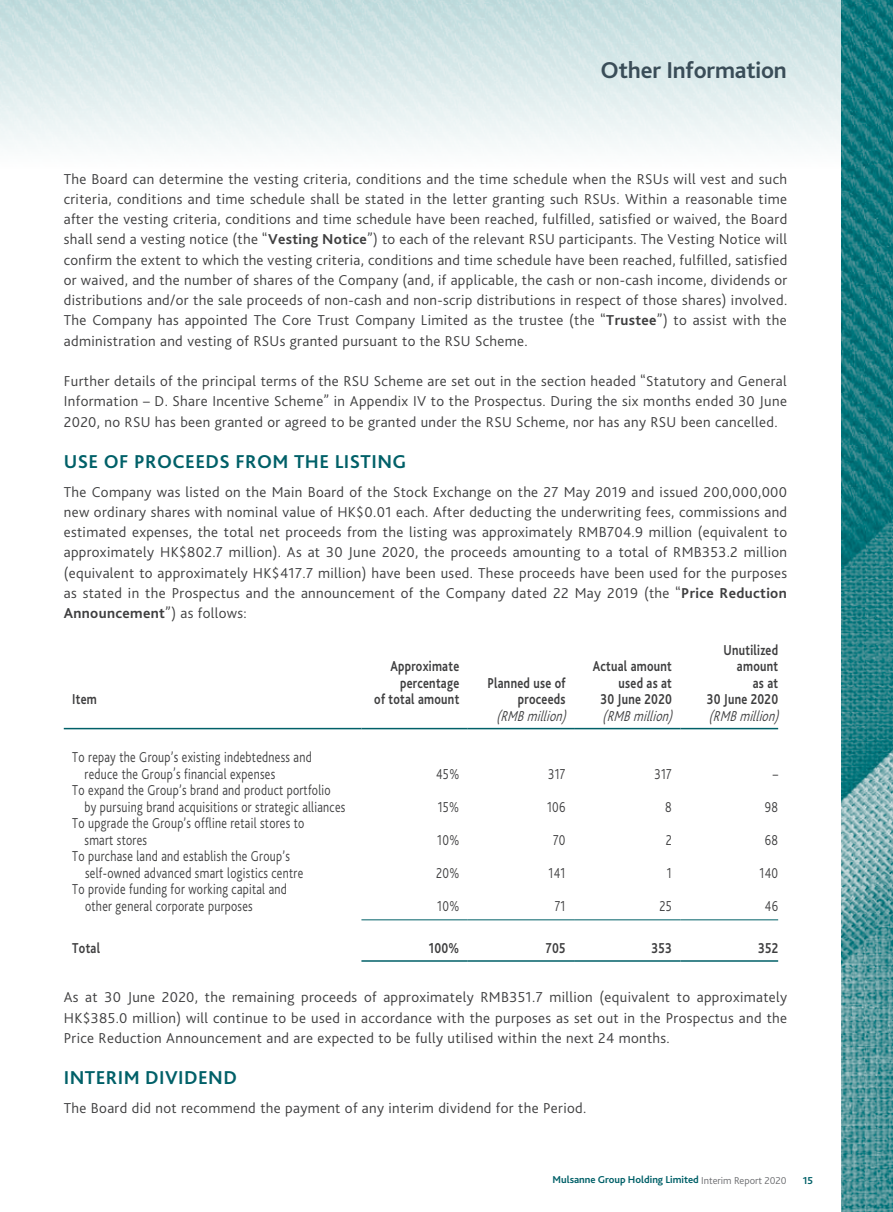
<style>
.page{position:relative;width:893px;height:1212px;background:#fff}
.page>*{position:absolute;margin:0;border:0;box-sizing:border-box;transform-origin:0 0}
.t1{font:700 24px "Bliss 2";letter-spacing:-.01em;color:#3a4d58}
.t2{font:700 19.5px "Bliss 2";letter-spacing:.02em;color:#006068}
.t3{font:300 15px/20.2px "Bliss 2";letter-spacing:.025em;color:#3e3e3f;text-align:justify}
.t4{font:300 15px/16.5px "Bliss 2";letter-spacing:.025em;color:#3e3e3f;scale:.8 1}
.t5{font:700 15px/16.5px "Bliss 2";letter-spacing:.02em;color:#3e3e3f;text-align:right;scale:.8 1}
.t6{font:italic 300 15px "Bliss 2";color:#3e3e3f;scale:.8 1}
.t7{font:700 10.5px "Bliss 2";color:#006068}
.s1{font-weight:700}
.s2{font-weight:300;color:#6c6d70}
</style>
<div class="page">
<img style="left:0;top:0;width:842px;height:170px">
<img style="left:842px;top:0;width:51px;height:1212px">
<hr style="left:64px;top:728px;width:297px;height:1px;background:#006068">
<hr style="left:361px;top:728px;width:107px;height:1px;background:#006068">
<hr style="left:468px;top:728px;width:106px;height:1px;background:#006068">
<hr style="left:574px;top:728px;width:106px;height:1px;background:#006068">
<hr style="left:680px;top:728px;width:98px;height:1px;background:#006068">
<hr style="left:361px;top:919px;width:107px;height:1px;background:#006068">
<hr style="left:468px;top:919px;width:106px;height:1px;background:#006068">
<hr style="left:574px;top:919px;width:106px;height:1px;background:#006068">
<hr style="left:680px;top:919px;width:98px;height:1px;background:#006068">
<hr style="left:361px;top:960px;width:107px;height:2px;background:#006068">
<hr style="left:468px;top:960px;width:106px;height:2px;background:#006068">
<hr style="left:574px;top:960px;width:106px;height:2px;background:#006068">
<hr style="left:680px;top:960px;width:98px;height:2px;background:#006068">
<h1 class="t1" style="left:601px;top:55px;width:188px">Other Information</h1>
<p class="t3" style="left:64px;top:168px;width:725px">The Board can determine the vesting criteria, conditions and the time schedule when the RSUs will vest and such criteria, conditions and time schedule shall be stated in the letter granting such RSUs. Within a reasonable time after the vesting criteria, conditions and time schedule have been reached, fulfilled, satisfied or waived, the Board shall send a vesting notice (the “<span class="s1">Vesting Notice</span>”) to each of the relevant RSU participants. The Vesting Notice will confirm the extent to which the vesting criteria, conditions and time schedule have been reached, fulfilled, satisfied or waived, and the number of shares of the Company (and, if applicable, the cash or non-cash income, dividends or distributions and/or the sale proceeds of non-cash and non-scrip distributions in respect of those shares) involved.<br>The Company has appointed The Core Trust Company Limited as the trustee (the “<span class="s1">Trustee</span>”) to assist with the administration and vesting of RSUs granted pursuant to the RSU Scheme.</p>
<p class="t3" style="left:64px;top:370px;width:725px">Further details of the principal terms of the RSU Scheme are set out in the section headed “Statutory and General Information – D. Share Incentive Scheme” in Appendix IV to the Prospectus. During the six months ended 30 June 2020, no RSU has been granted or agreed to be granted under the RSU Scheme, nor has any RSU been cancelled.</p>
<h2 class="t2" style="left:64px;top:449px;width:344px">USE OF PROCEEDS FROM THE LISTING</h2>
<p class="t3" style="left:64px;top:481px;width:725px">The Company was listed on the Main Board of the Stock Exchange on the 27 May 2019 and issued 200,000,000 new ordinary shares with nominal value of HK$0.01 each. After deducting the underwriting fees, commissions and estimated expenses, the total net proceeds from the listing was approximately RMB704.9 million (equivalent to approximately HK$802.7 million). As at 30 June 2020, the proceeds amounting to a total of RMB353.2 million (equivalent to approximately HK$417.7 million) have been used. These proceeds have been used for the purposes as stated in the Prospectus and the announcement of the Company dated 22 May 2019 (the “<span class="s1">Price Reduction Announcement</span>”) as follows:</p>
<p class="t5" style="left:72px;top:691px;width:32px">Item</p>
<p class="t4" style="left:85px;top:749px;width:286px;text-indent:-12px">To repay the Group’s existing indebtedness and reduce the Group’s financial expenses</p>
<p class="t4" style="left:85px;top:782px;width:328px;text-indent:-12px">To expand the Group’s brand and product portfolio by pursuing brand acquisitions or strategic alliances</p>
<p class="t4" style="left:85px;top:815px;width:276px;text-indent:-12px">To upgrade the Group’s offline retail stores to smart stores</p>
<p class="t4" style="left:85px;top:848px;width:274px;text-indent:-13px">To purchase land and establish the Group’s self-owned advanced smart logistics centre</p>
<p class="t4" style="left:85px;top:881px;width:254px;text-indent:-13px">To provide funding for working capital and other general corporate purposes</p>
<p class="t5" style="left:374px;top:658px;width:108px">Approximate percentage<br>of total amount</p>
<p class="t5" style="left:707px;top:641px;width:91px">Unutilized amount<br>as at<br>30 June 2020</p>
<p class="t5" style="left:593px;top:658px;width:100px">Actual amount used as at<br>30 June 2020</p>
<p class="t5" style="left:487px;top:674px;width:99px">Planned use of proceeds</p>
<p class="t6" style="left:496px;top:706px;width:94px">(RMBmillion)</p>
<p class="t6" style="left:603px;top:706px;width:94px">(RMBmillion)</p>
<p class="t6" style="left:709px;top:706px;width:94px">(RMBmillion)</p>
<p class="t4" style="left:436px;top:765px;width:30px">45%</p>
<p class="t4" style="left:548px;top:765px;width:23px">317</p>
<p class="t4" style="left:654px;top:765px;width:23px">317</p>
<p class="t4" style="left:773px;top:765px;width:8px">–</p>
<p class="t4" style="left:438px;top:798px;width:28px">15%</p>
<p class="t4" style="left:547px;top:798px;width:25px">106</p>
<p class="t4" style="left:665px;top:798px;width:10px">8</p>
<p class="t4" style="left:765px;top:798px;width:18px">98</p>
<p class="t4" style="left:437px;top:831px;width:29px">10%</p>
<p class="t4" style="left:553px;top:831px;width:17px">70</p>
<p class="t4" style="left:666px;top:831px;width:9px">2</p>
<p class="t4" style="left:765px;top:831px;width:18px">68</p>
<p class="t4" style="left:436px;top:864px;width:30px">20%</p>
<p class="t4" style="left:549px;top:864px;width:23px">141</p>
<p class="t4" style="left:667px;top:864px;width:8px">1</p>
<p class="t4" style="left:759px;top:864px;width:25px">140</p>
<p class="t4" style="left:437px;top:897px;width:29px">10%</p>
<p class="t4" style="left:555px;top:897px;width:15px">71</p>
<p class="t4" style="left:659px;top:897px;width:17px">25</p>
<p class="t4" style="left:765px;top:897px;width:18px">46</p>
<p class="t5" style="left:72px;top:939px;width:36px">Total</p>
<p class="t5" style="left:429px;top:939px;width:40px">100%</p>
<p class="t5" style="left:546px;top:939px;width:26px">705</p>
<p class="t5" style="left:652px;top:939px;width:27px">353</p>
<p class="t5" style="left:758px;top:939px;width:26px">352</p>
<p class="t3" style="left:64px;top:987px;width:725px">As at 30 June 2020, the remaining proceeds of approximately RMB351.7 million (equivalent to approximately HK$385.0 million) will continue to be used in accordance with the purposes as set out in the Prospectus and the Price Reduction Announcement and are expected to be fully utilised within the next 24 months.</p>
<h2 class="t2" style="left:64px;top:1065px;width:175px">INTERIM DIVIDEND</h2>
<p class="t3" style="left:64px;top:1097px;width:524px">The Board did not recommend the payment of any interim dividend for the Period.</p>
<p class="t7" style="left:552px;top:1173px;width:236px">Mulsanne Group Holding Limited <span class="s2">Interim Report 2020</span></p>
<p class="t7" style="left:803px;top:1174px;width:12px">15</p>
</div>
